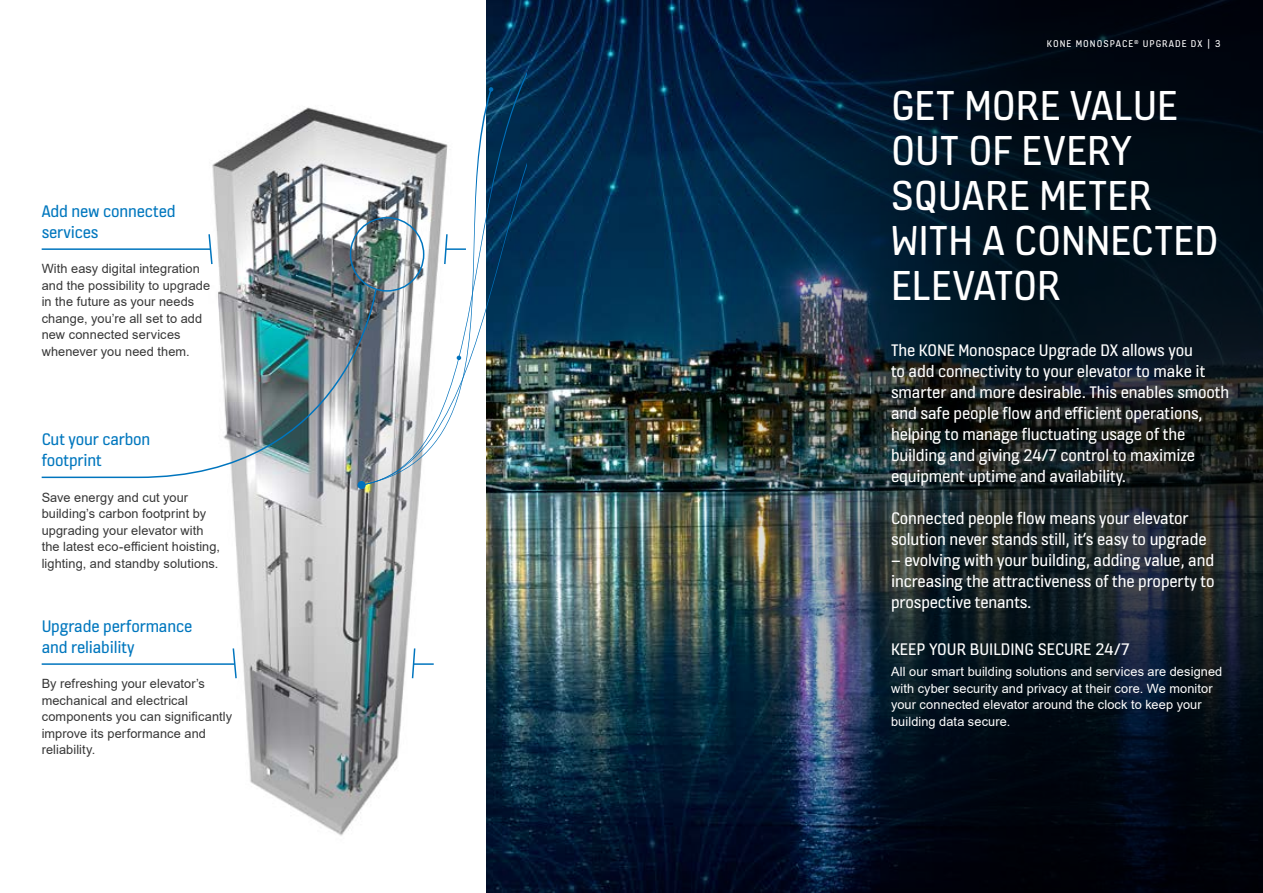
<style>
.page{position:relative;width:1263px;height:893px;background:#fff}
.page>*{position:absolute;margin:0;border:0;box-sizing:border-box;transform-origin:0 0}
.t1{font:45px/45px "KONE Information v 13";letter-spacing:.005em;color:#fff}
.t2{font:18px/21px "KONE Information v 13";letter-spacing:-.01em;color:#fff}
.t3{font:18px/21px "KONE Information v 13";letter-spacing:-.01em;color:#0077be}
.t4{font:12.75px/16.5px "Arial";letter-spacing:.01em;color:#363636}
.t5{font:12.75px/16.5px "Arial";letter-spacing:.01em;color:#fff}
.t6{font:10.5px "KONE Information v 13";letter-spacing:.1em;color:#fff}
</style>
<div class="page">
<img style="left:486px;top:0;width:224px;height:893px">
<img style="left:710px;top:0;width:553px;height:893px">
<img style="left:212px;top:107px;width:208px;height:729px">
<img style="left:361px;top:33px;width:165px;height:452px">
<div style="left:357px;top:481px;width:9px;height:8px;background:#0071bc;border-radius:50%"></div>
<svg style="left:457px;top:356px;width:4px;height:4px"></svg>
<svg style="left:489px;top:87px;width:4px;height:5px"></svg>
<hr style="left:42px;top:663px;width:193px;height:2px;background:#0075be">
<hr style="left:414px;top:663px;width:20px;height:2px;background:#0075be">
<hr style="left:446px;top:248px;width:20px;height:2px;background:#0075be">
<div style="left:350px;top:217px;width:74px;height:75px;border:2px solid #0075be;border-radius:50%"></div>
<hr style="left:42px;top:248px;width:168px;height:2px;background:#0075be">
<svg style="left:41px;top:288px;width:336px;height:191px"></svg>
<svg style="left:232px;top:647px;width:6px;height:33px"></svg>
<svg style="left:207px;top:233px;width:6px;height:33px"></svg>
<svg style="left:411px;top:647px;width:5px;height:33px"></svg>
<svg style="left:443px;top:233px;width:5px;height:33px"></svg>
<p class="t3" style="left:42px;top:200px;width:136px">Add new connected services</p>
<p class="t4" style="left:42px;top:261px;width:170px">With easy digital integration and the possibility to upgrade in the future as your needs change, you’re all set to add new connected services whenever you need them.</p>
<p class="t3" style="left:42px;top:428px;width:110px">Cut your carbon footprint</p>
<p class="t4" style="left:42px;top:489px;width:180px">Save energy and cut your building’s carbon footprint by upgrading your elevator with the latest eco-efficient hoisting, lighting, and standby solutions.</p>
<p class="t3" style="left:42px;top:615px;width:152px">Upgrade performance and reliability</p>
<p class="t4" style="left:42px;top:675px;width:192px">By refreshing your elevator’s mechanical and electrical components you can significantly improve its performance and reliability.</p>
<p class="t6" style="left:1047px;top:37px;width:175px">KONE MONOSPACE<sup>®</sup> UPGRADE DX | 3</p>
<h1 class="t1" style="left:891px;top:81px;width:328px">GET MORE VALUE<br>OUT OF EVERY<br>SQUARE METER<br>WITH A CONNECTED<br>ELEVATOR</h1>
<p class="t2" style="left:891px;top:339px;width:340px">The KONE Monospace Upgrade DX allows you<br>to add connectivity to your elevator to make it smarter and more desirable. This enables smooth and safe people flow and efficient operations, helping to manage fluctuating usage of the building and giving 24/7 control to maximize equipment uptime and availability.</p>
<p class="t2" style="left:891px;top:507px;width:317px">Connected people flow means your elevator solution never stands still, it’s easy to upgrade</p>
<p class="t2" style="left:891px;top:549px;width:325px;text-align:justify">– evolving with your building, adding value, and increasing the attractiveness of the property to prospective tenants.</p>
<p class="t2" style="left:891px;top:638px;width:240px">KEEP YOUR BUILDING SECURE 24/7</p>
<p class="t5" style="left:891px;top:663px;width:333px">All our smart building solutions and services are designed with cyber security and privacy at their core. We monitor your connected elevator around the clock to keep your building data secure.</p>
</div>
